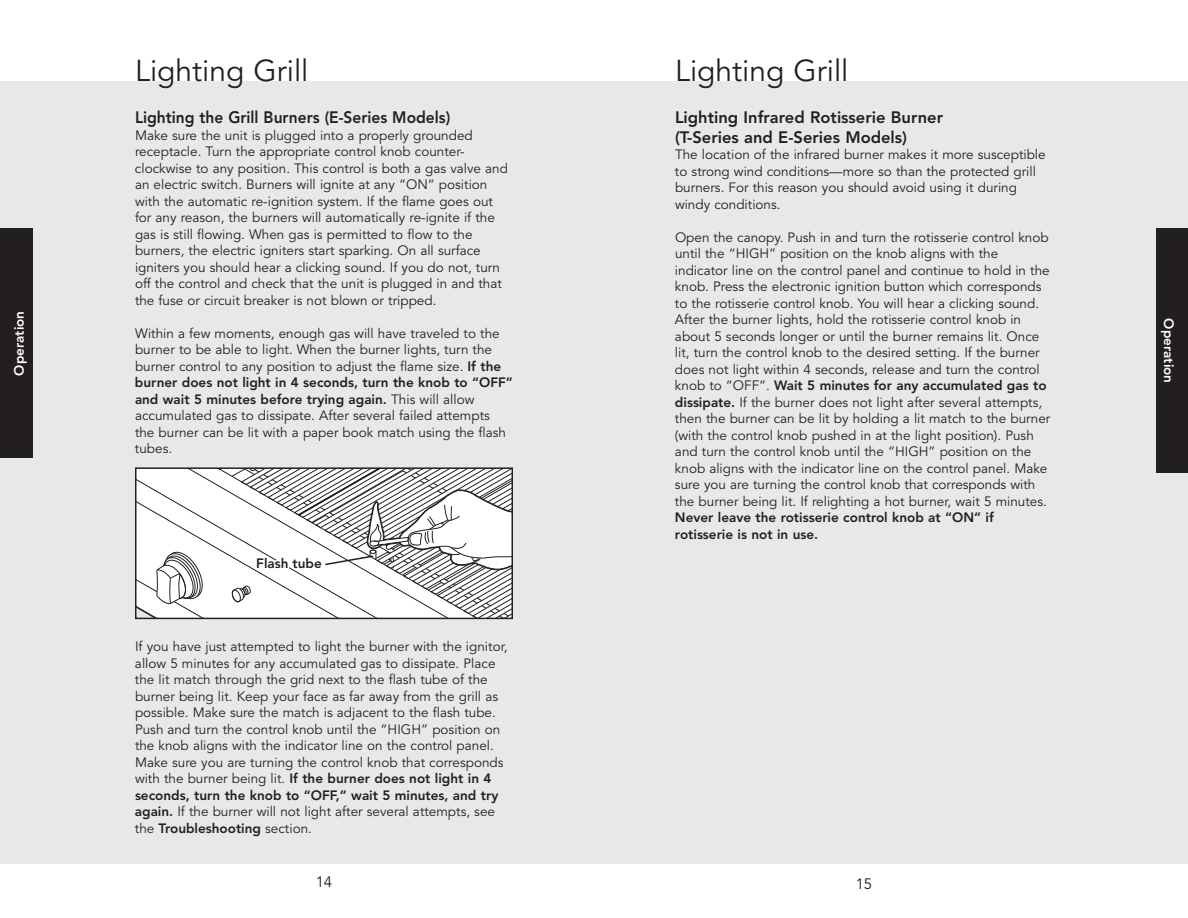
<style>
.page{position:relative;width:1188px;height:918px;background:#fff}
.page>*{position:absolute;margin:0;border:0;box-sizing:border-box;transform-origin:0 0}
.t1{font:30px "Avenir";color:#231f20}
.t2{font:800 16.5px/19.5px "Avenir";color:#231f20}
.t3{font:800 16.5px "Avenir";color:#231f20;scale:.94 1}
.t4{font:15px "Avenir";color:#231f20}
.t5{font:13.5px/16.5px "Avenir";color:#231f20}
.t6{font:800 13.5px/16.5px "Avenir";color:#231f20}
.t7{font:800 13.5px "Avenir";color:#fff}
.s1{font-weight:800}
</style>
<div class="page">
<div style="left:0;top:81px;width:594px;height:783px;background:#e7e8e9"></div>
<div style="left:0;top:228px;width:33px;height:230px;background:#231f20"></div>
<div style="left:594px;top:81px;width:594px;height:783px;background:#e7e8e9"></div>
<div style="left:1156px;top:228px;width:32px;height:245px;background:#231f20"></div>
<svg style="left:145px;top:470px;width:70px;height:146px;background:#ededed"></svg>
<svg style="left:215px;top:470px;width:295px;height:146px;background:#dddcdc"></svg>
<div style="left:135px;top:467px;width:378px;height:152px;border:2px solid #231f20"></div>
<p class="t7" style="left:13px;top:376px;width:66px;rotate:-90deg">Operation</p>
<h1 class="t1" style="left:135px;top:58px;width:175px">Lighting Grill</h1>
<p class="t3" style="left:135px;top:111px;width:337px">Lighting the Grill Burners (E-Series Models)</p>
<p class="t5" style="left:135px;top:128px;width:375px">Make sure the unit is plugged into a properly grounded receptacle. Turn the appropriate control knob counter&shy;clockwise to any position. This control is both a gas valve and an electric switch. Burners will ignite at any “ON” position with the automatic re-ignition system. If the flame goes out for any reason, the burners will automatically re-ignite if the gas is still flowing. When gas is permitted to flow to the burners, the electric igniters start sparking. On all surface igniters you should hear a clicking sound. If you do not, turn off the control and check that the unit is plugged in and that the fuse or circuit breaker is not blown or tripped.</p>
<p class="t5" style="left:135px;top:326px;width:379px">Within a few moments, enough gas will have traveled to the burner to be able to light. When the burner lights, turn the burner control to any position to adjust the flame size. <span class="s1">If the burner does not light in 4 seconds, turn the knob to “OFF” and wait 5 minutes before trying again.</span> This will allow accumulated gas to dissipate. After several failed attempts<br>the burner can be lit with a paper book match using the flash tubes.</p>
<p class="t6" style="left:256px;top:556px;width:67px">Flash tube</p>
<p class="t5" style="left:135px;top:640px;width:374px">If you have just attempted to light the burner with the ignitor, allow 5 minutes for any accumulated gas to dissipate. Place the lit match through the grid next to the flash tube of the burner being lit. Keep your face as far away from the grill as possible. Make sure the match is adjacent to the flash tube.<br>Push and turn the control knob until the “HIGH” position on the knob aligns with the indicator line on the control panel.<br>Make sure you are turning the control knob that corresponds with the burner being lit. <span class="s1">If the burner does not light in 4 seconds, turn the knob to “OFF,” wait 5 minutes, and try again.</span> If the burner will not light after several attempts, see the <span class="s1">Troubleshooting</span> section.</p>
<p class="t4" style="left:316px;top:876px;width:18px">14</p>
<h1 class="t1" style="left:675px;top:58px;width:175px">Lighting Grill</h1>
<p class="t2" style="left:675px;top:109px;width:270px">Lighting Infrared Rotisserie Burner (T-Series and E-Series Models)</p>
<p class="t5" style="left:675px;top:148px;width:372px">The location of the infrared burner makes it more susceptible to strong wind conditions—more so than the protected grill burners. For this reason you should avoid using it during windy conditions.</p>
<p class="t5" style="left:675px;top:230px;width:377px">Open the canopy. Push in and turn the rotisserie control knob until the “HIGH” position on the knob aligns with the indicator line on the control panel and continue to hold in the knob. Press the electronic ignition button which corresponds to the rotisserie control knob. You will hear a clicking sound.<br>After the burner lights, hold the rotisserie control knob in about 5 seconds longer or until the burner remains lit. Once lit, turn the control knob to the desired setting. If the burner does not light within 4 seconds, release and turn the control knob to “OFF”. <span class="s1">Wait 5 minutes for any accumulated gas to dissipate.</span> If the burner does not light after several attempts, then the burner can be lit by holding a lit match to the burner (with the control knob pushed in at the light position). Push and turn the control knob until the “HIGH” position on the knob aligns with the indicator line on the control panel. Make sure you are turning the control knob that corresponds with the burner being lit. If relighting a hot burner, wait 5 minutes.</p>
<p class="t6" style="left:675px;top:511px;width:320px">Never leave the rotisserie control knob at “ON” if rotisserie is not in use.</p>
<p class="t7" style="left:1175px;top:318px;width:66px;rotate:90deg">Operation</p>
<p class="t4" style="left:856px;top:877px;width:18px">15</p>
</div>
